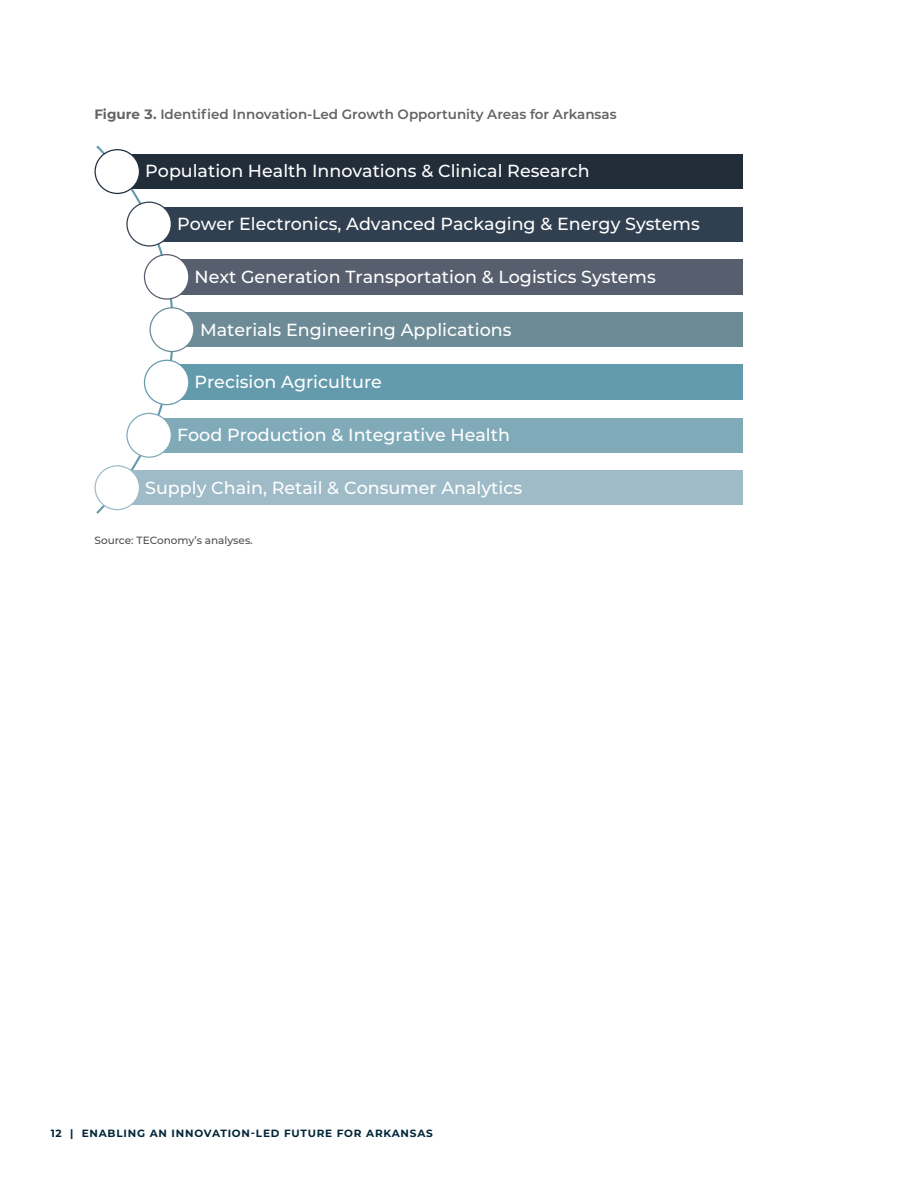
<style>
.page{position:relative;width:918px;height:1188px;background:#fff}
.page>*{position:absolute;margin:0;border:0;box-sizing:border-box;transform-origin:0 0}
.t1{font:500 17.55px "Montserrat";color:#fff}
.t2{font:600 13.5px "Montserrat";color:#636466}
.t3{font:700 10.5px "Montserrat";letter-spacing:.075em;color:#022638}
.t4{font:500 10.5px "Montserrat";color:#4d4d4f}
.s1{font-weight:700}
</style>
<div class="page">
<svg style="left:96px;top:146px;width:103px;height:368px"></svg>
<div style="left:118px;top:154px;width:624px;height:35px;background:#222d3a"></div>
<div style="left:95px;top:150px;width:44px;height:43px;background:#fff;border-radius:50%"></div>
<div style="left:95px;top:149px;width:45px;height:45px;border:1px solid #222d3a;border-radius:50%"></div>
<div style="left:149px;top:207px;width:593px;height:35px;background:#314050"></div>
<div style="left:127px;top:202px;width:44px;height:44px;background:#fff;border-radius:50%"></div>
<div style="left:126px;top:202px;width:46px;height:45px;border:1px solid #314050;border-radius:50%"></div>
<div style="left:166px;top:259px;width:576px;height:36px;background:#575f6e"></div>
<div style="left:144px;top:255px;width:45px;height:44px;background:#fff;border-radius:50%"></div>
<div style="left:144px;top:254px;width:45px;height:46px;border:1px solid #575f6e;border-radius:50%"></div>
<div style="left:172px;top:312px;width:570px;height:35px;background:#6c8b97"></div>
<div style="left:150px;top:308px;width:44px;height:44px;background:#fff;border-radius:50%"></div>
<div style="left:149px;top:307px;width:45px;height:45px;border:1px solid #6c8b97;border-radius:50%"></div>
<div style="left:166px;top:365px;width:576px;height:35px;background:#639aac"></div>
<div style="left:144px;top:360px;width:45px;height:45px;background:#fff;border-radius:50%"></div>
<div style="left:144px;top:360px;width:45px;height:45px;border:1px solid #639aac;border-radius:50%"></div>
<div style="left:149px;top:418px;width:593px;height:35px;background:#81aab9"></div>
<div style="left:127px;top:413px;width:44px;height:44px;background:#fff;border-radius:50%"></div>
<div style="left:126px;top:413px;width:46px;height:45px;border:1px solid #81aab9;border-radius:50%"></div>
<div style="left:118px;top:470px;width:624px;height:35px;background:#9ebbc7"></div>
<div style="left:95px;top:466px;width:44px;height:44px;background:#fff;border-radius:50%"></div>
<div style="left:95px;top:465px;width:45px;height:45px;border:1px solid #9ebbc7;border-radius:50%"></div>
<p class="t2" style="left:94px;top:105px;width:524px"><span class="s1">Figure 3.</span> Identified Innovation-Led Growth Opportunity Areas for Arkansas</p>
<p class="t1" style="left:145px;top:159px;width:446px">Population Health Innovations &amp; Clinical Research</p>
<p class="t1" style="left:177px;top:212px;width:524px">Power Electronics, Advanced Packaging &amp; Energy Systems</p>
<p class="t1" style="left:195px;top:264px;width:463px">Next Generation Transportation &amp; Logistics Systems</p>
<p class="t1" style="left:200px;top:317px;width:313px">Materials Engineering Applications</p>
<p class="t1" style="left:195px;top:370px;width:189px">Precision Agriculture</p>
<p class="t1" style="left:177px;top:422px;width:334px">Food Production &amp; Integrative Health</p>
<p class="t1" style="left:145px;top:476px;width:378px">Supply Chain, Retail &amp; Consumer Analytics</p>
<p class="t4" style="left:94px;top:533px;width:160px">Source: TEConomy’s analyses.</p>
<p class="t3" style="left:51px;top:1126px;width:384px">12 | ENABLING AN INNOVATION-LED FUTURE FOR ARKANSAS</p>
</div>
